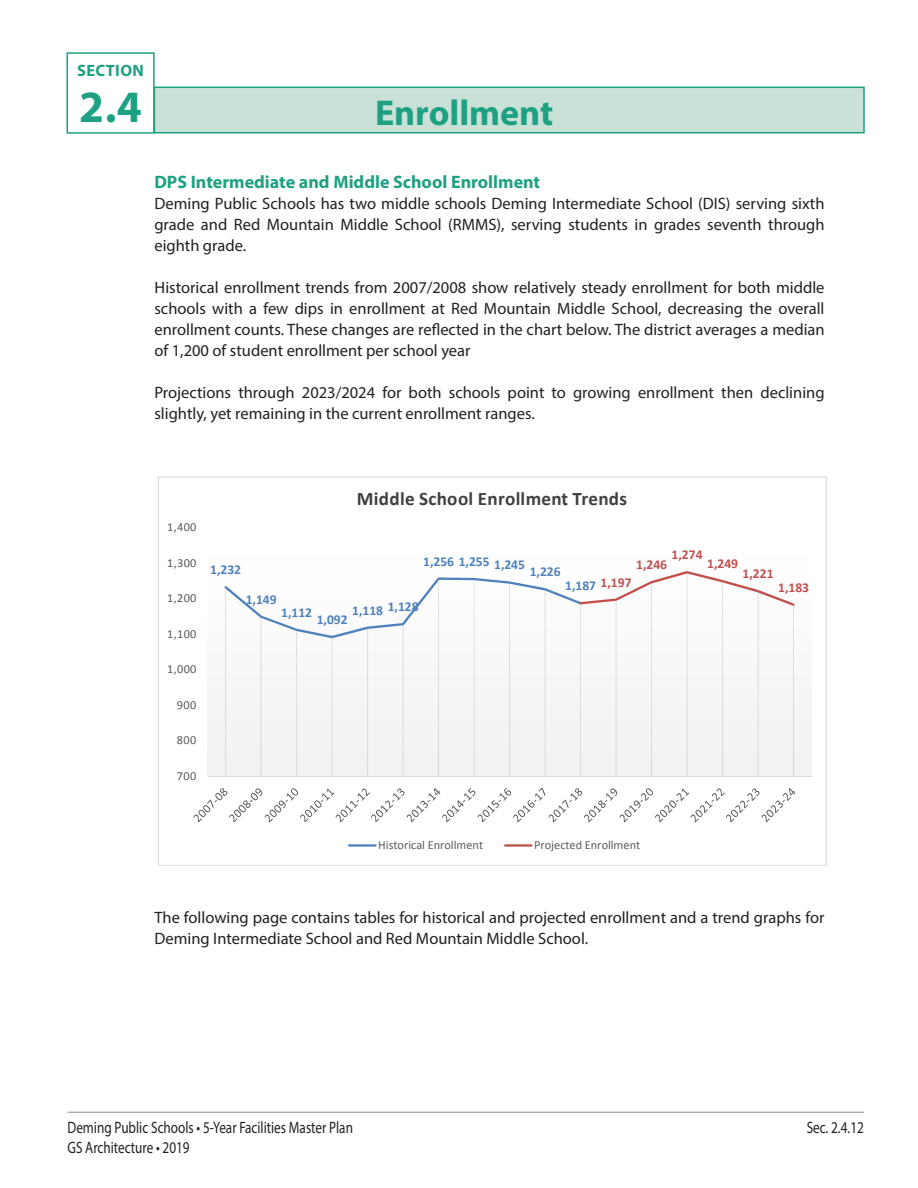
<style>
.page{position:relative;width:918px;height:1188px;background:#fff}
.page>*{position:absolute;margin:0;border:0;box-sizing:border-box;transform-origin:0 0}
.t1{font:700 45px "Myriad Pro";color:#1ea182}
.t2{font:700 36px "Myriad Pro";color:#1ea182}
.t3{font:700 19.2px "Calibri";letter-spacing:.015em;color:#404040}
.t4{font:700 18px "Myriad Pro";color:#1ea182}
.t5{font:16.5px/21px "Myriad Pro";color:#231f20;text-align:justify}
.t6{font:16.5px/19.8px "Myriad Pro";color:#231f20;scale:.8 1}
.t7{font:700 16.5px "Myriad Pro";letter-spacing:.02em;color:#1ea182}
.t8{font:700 13.5px "Calibri";color:#4f82bd}
.t9{font:700 13.5px "Calibri";color:#c0504d}
.t10{font:12.3px "Calibri";letter-spacing:.005em;color:#595959}
</style>
<div class="page">
<hr style="left:68px;top:1112px;width:796px;height:1px;background:#969696">
<div style="left:66px;top:52px;width:89px;height:82px;border:2px solid #1ea182"></div>
<div style="left:154px;top:87px;width:711px;height:47px;background:#cae1d8;border:2px solid #1ea182"></div>
<svg style="left:158px;top:477px;width:669px;height:389px"></svg>
<p class="t7" style="left:77px;top:59px;width:68px">SECTION</p>
<h1 class="t1" style="left:79px;top:77px;width:64px">2.4</h1>
<h2 class="t2" style="left:375px;top:89px;width:180px">Enrollment</h2>
<p class="t4" style="left:154px;top:170px;width:387px">DPS Intermediate and Middle School Enrollment</p>
<p class="t5" style="left:154px;top:192px;width:672px">Deming Public Schools has two middle schools Deming Intermediate School (DIS) serving sixth grade and Red Mountain Middle School (RMMS), serving students in grades seventh through eighth grade.</p>
<p class="t5" style="left:154px;top:276px;width:672px">Historical enrollment trends from 2007/2008 show relatively steady enrollment for both middle schools with a few dips in enrollment at Red Mountain Middle School, decreasing the overall enrollment counts. These changes are reflected in the chart below. The district averages a median of 1,200 of student enrollment per school year</p>
<p class="t5" style="left:154px;top:381px;width:672px">Projections through 2023/2024 for both schools point to growing enrollment then declining slightly, yet remaining in the current enrollment ranges.</p>
<p class="t10" style="left:167px;top:519px;width:31px">1,400</p>
<p class="t10" style="left:167px;top:555px;width:31px">1,300</p>
<p class="t10" style="left:167px;top:590px;width:31px">1,200</p>
<p class="t10" style="left:167px;top:626px;width:31px">1,100</p>
<p class="t10" style="left:167px;top:661px;width:31px">1,000</p>
<p class="t10" style="left:177px;top:697px;width:21px">900</p>
<p class="t10" style="left:177px;top:733px;width:21px">800</p>
<p class="t10" style="left:177px;top:768px;width:21px">700</p>
<p class="t3" style="left:357px;top:487px;width:272px">Middle School Enrollment Trends</p>
<p class="t9" style="left:672px;top:546px;width:32px">1,274</p>
<p class="t8" style="left:423px;top:553px;width:103px">1,256 1,255 1,245</p>
<p class="t9" style="left:707px;top:555px;width:32px">1,249</p>
<p class="t9" style="left:636px;top:556px;width:32px">1,246</p>
<p class="t8" style="left:210px;top:561px;width:32px">1,232</p>
<p class="t8" style="left:530px;top:563px;width:32px">1,226</p>
<p class="t9" style="left:743px;top:565px;width:32px">1,221</p>
<p class="t8" style="left:565px;top:577px;width:68px">1,187 <sup>1,197</sup></p>
<p class="t9" style="left:778px;top:578px;width:32px">1,183</p>
<p class="t8" style="left:246px;top:590px;width:32px">1,149</p>
<p class="t8" style="left:352px;top:600px;width:68px">1,118 1,128</p>
<p class="t8" style="left:281px;top:604px;width:32px">1,112</p>
<p class="t8" style="left:317px;top:611px;width:32px">1,092</p>
<p class="t10" style="left:378px;top:837px;width:106px">Historical Enrollment</p>
<p class="t10" style="left:534px;top:837px;width:107px">Projected Enrollment</p>
<p class="t5" style="left:154px;top:906px;width:672px">The following page contains tables for historical and projected enrollment and a trend graphs for<br>Deming Intermediate School and Red Mountain Middle School.</p>
<p class="t6" style="left:68px;top:1117px;width:358px">Deming Public Schools • 5-Year Facilities Master Plan<br>GS Architecture • 2019</p>
<p class="t6" style="left:807px;top:1117px;width:73px">Sec. 2.4.12</p>
</div>
